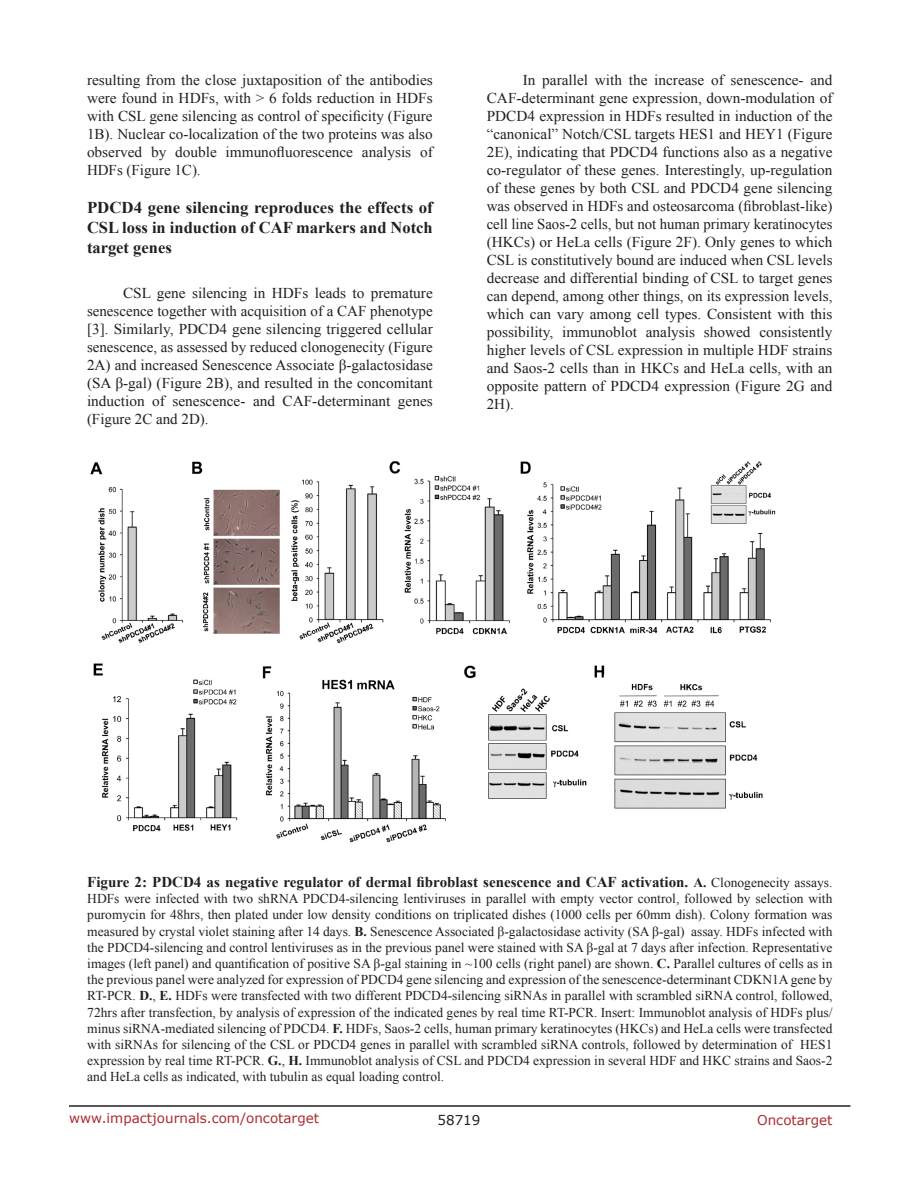
<style>
.page{position:relative;width:918px;height:1188px;background:#fff}
.page>*{position:absolute;margin:0;border:0;box-sizing:border-box;transform-origin:0 0}
.t1{font:700 16.5px/19.8px "Times New Roman";color:#221f22;text-align:justify}
.t2{font:15px/18px "Times New Roman";color:#221f22;text-align:justify}
.t3{font:700 15px "Times New Roman";color:#221f22}
.t4{font:13.5px/16.2px "Times New Roman";color:#221f22;text-align:justify}
.t5{font:13.5px "Verdana";color:#ac2b31}
.t6{font:13.5px "Verdana";color:#221f22}
.s1{font-size:13.5px}
.s2{font-weight:400;font-size:13.5px}
.s3{font-weight:700}
</style>
<div class="page">
<hr style="left:69px;top:1105px;width:781px;height:2px;background:#231f20">
<img style="left:90px;top:461px;width:686px;height:382px">
<p class="t2" style="left:87px;top:71px;width:347px">resulting from the close juxtaposition of the antibodies were found in HDFs, with &gt; 6 folds reduction in HDFs with CSL gene silencing as control of specificity (Figure 1B). Nuclear co-localization of the two proteins was also observed by double immunofluorescence analysis of HDFs (Figure 1C).</p>
<p class="t1" style="left:87px;top:197px;width:347px">PDCD4 gene silencing reproduces the effects of CSL loss in induction of CAF markers and Notch target genes</p>
<p class="t2" style="left:87px;top:284px;width:347px;text-indent:36px">CSL gene silencing in HDFs leads to premature senescence together with acquisition of a CAF phenotype [3]. Similarly, PDCD4 gene silencing triggered cellular senescence, as assessed by reduced clonogenecity (Figure 2A) and increased Senescence Associate β-galactosidase (SA β-gal) (Figure 2B), and resulted in the concomitant induction of senescence- and CAF-determinant genes (Figure 2C and 2D).</p>
<p class="t2" style="left:487px;top:71px;width:347px;text-indent:36px">In parallel with the increase of senescence- and CAF-determinant gene expression, down-modulation of PDCD4 expression in HDFs resulted in induction of the “canonical” Notch/CSL targets HES1 and HEY1 (Figure 2E), indicating that PDCD4 functions also as a negative co-regulator of these genes. Interestingly, up-regulation of these genes by both CSL and PDCD4 gene silencing was observed in HDFs and osteosarcoma (fibroblast-like) cell line Saos-2 cells, but not human primary keratinocytes (HKCs) or HeLa cells (Figure 2F). Only genes to which CSL is constitutively bound are induced when CSL levels decrease and differential binding of CSL to target genes can depend, among other things, on its expression levels, which can vary among cell types. Consistent with this possibility, immunoblot analysis showed consistently higher levels of CSL expression in multiple HDF strains and Saos-2 cells than in HKCs and HeLa cells, with an opposite pattern of PDCD4 expression (Figure 2G and 2H).</p>
<p class="t3" style="left:87px;top:872px;width:747px">Figure 2: PDCD4 as negative regulator of dermal fibroblast senescence and CAF activation. <span class="s1">A.</span> <span class="s2">Clonogenecity assays.</span></p>
<p class="t4" style="left:87px;top:890px;width:747px">HDFs were infected with two shRNA PDCD4-silencing lentiviruses in parallel with empty vector control, followed by selection with puromycin for 48hrs, then plated under low density conditions on triplicated dishes (1000 cells per 60mm dish). Colony formation was measured by crystal violet staining after 14 days. <span class="s3">B.</span> Senescence Associated β-galactosidase activity (SA β-gal) assay. HDFs infected with the PDCD4-silencing and control lentiviruses as in the previous panel were stained with SA β-gal at 7 days after infection. Representative images (left panel) and quantification of positive SA β-gal staining in ~100 cells (right panel) are shown. <span class="s3">C.</span> Parallel cultures of cells as in the previous panel were analyzed for expression of PDCD4 gene silencing and expression of the senescence-determinant CDKN1A gene by RT-PCR. <span class="s3">D.</span>, <span class="s3">E.</span> HDFs were transfected with two different PDCD4-silencing siRNAs in parallel with scrambled siRNA control, followed, 72hrs after transfection, by analysis of expression of the indicated genes by real time RT-PCR. Insert: Immunoblot analysis of HDFs plus/ minus siRNA-mediated silencing of PDCD4. <span class="s3">F.</span> HDFs, Saos-2 cells, human primary keratinocytes (HKCs) and HeLa cells were transfected with siRNAs for silencing of the CSL or PDCD4 genes in parallel with scrambled siRNA controls, followed by determination of HES1 expression by real time RT-PCR. <span class="s3">G.</span>, <span class="s3">H.</span> Immunoblot analysis of CSL and PDCD4 expression in several HDF and HKC strains and Saos-2 and HeLa cells as indicated, with tubulin as equal loading control.</p>
<p class="t5" style="left:69px;top:1109px;width:252px">www.impactjournals.com/oncotarget</p>
<p class="t6" style="left:438px;top:1111px;width:44px">58719</p>
<p class="t5" style="left:757px;top:1111px;width:77px">Oncotarget</p>
</div>
